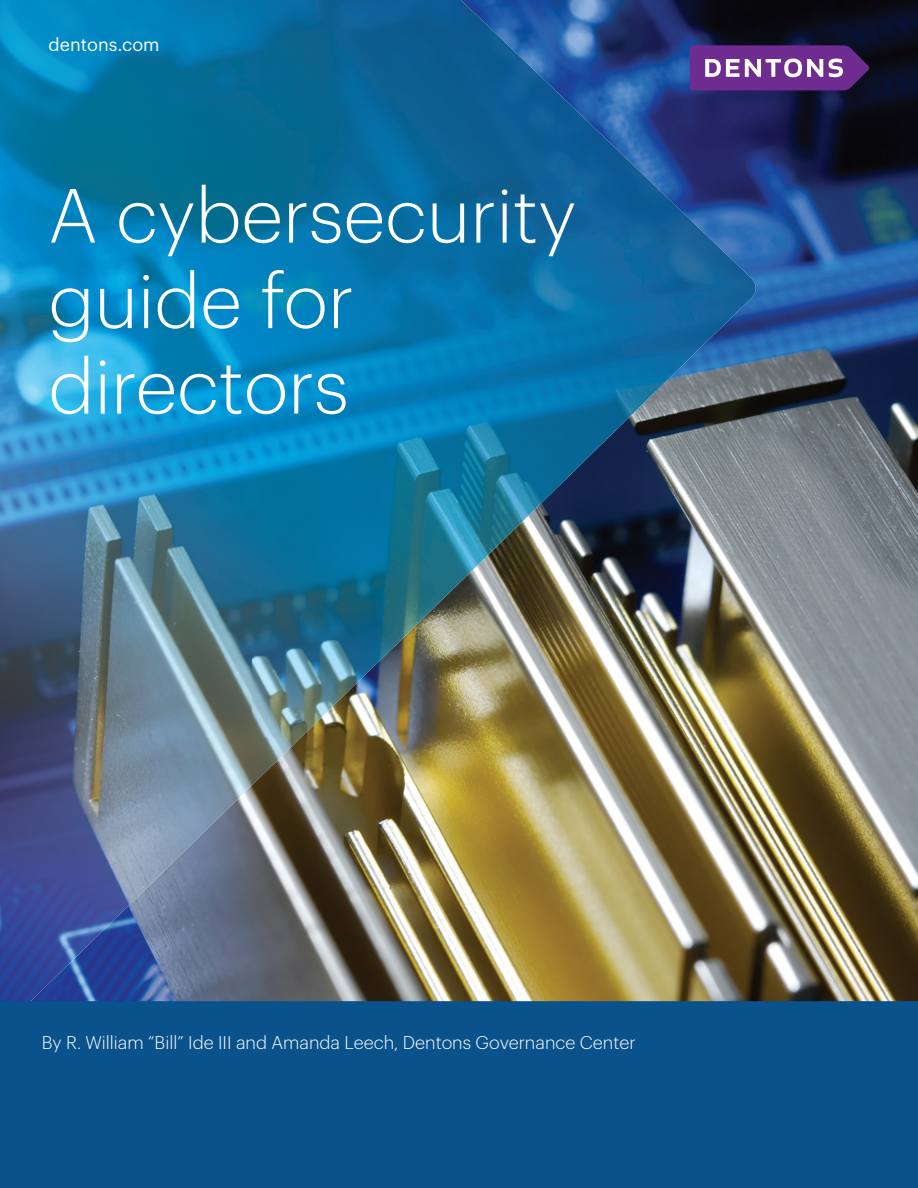
<style>
.page{position:relative;width:918px;height:1188px;background:#fff}
.page>*{position:absolute;margin:0;border:0;box-sizing:border-box;transform-origin:0 0}
.t1{font:300 75px/85.5px "Dentons Sans";color:#fff}
.t2{font:300 18px "Dentons Sans";color:#fff}
.t3{font:18px "Dentons Sans";color:#fff}
</style>
<div class="page">
<div style="left:0;top:1001px;width:918px;height:187px;background:#09528b"></div>
<img style="left:85px;top:0;width:833px;height:1001px">
<img style="left:0;top:0;width:353px;height:632px">
<img style="left:353px;top:0;width:203px;height:580px">
<img style="left:555px;top:90px;width:51px;height:400px">
<img style="left:606px;top:139px;width:51px;height:301px">
<img style="left:656px;top:187px;width:51px;height:204px">
<img style="left:707px;top:235px;width:50px;height:107px">
<img style="left:353px;top:579px;width:101px;height:106px">
<svg style="left:454px;top:579px;width:9px;height:9px"></svg>
<img style="left:0;top:632px;width:252px;height:212px">
<img style="left:252px;top:632px;width:101px;height:106px">
<img style="left:252px;top:738px;width:49px;height:48px">
<img style="left:0;top:843px;width:151px;height:106px">
<img style="left:151px;top:843px;width:42px;height:41px">
<img style="left:0;top:949px;width:85px;height:52px">
<svg style="left:690px;top:45px;width:179px;height:45px;background:#7c4899"></svg>
<p class="t3" style="left:49px;top:31px;width:113px">dentons.com</p>
<h1 class="t1" style="left:49px;top:167px;width:529px">A cybersecurity guide for directors</h1>
<p class="t2" style="left:42px;top:1029px;width:595px">By R. William “Bill” Ide III and Amanda Leech, Dentons Governance Center</p>
</div>
